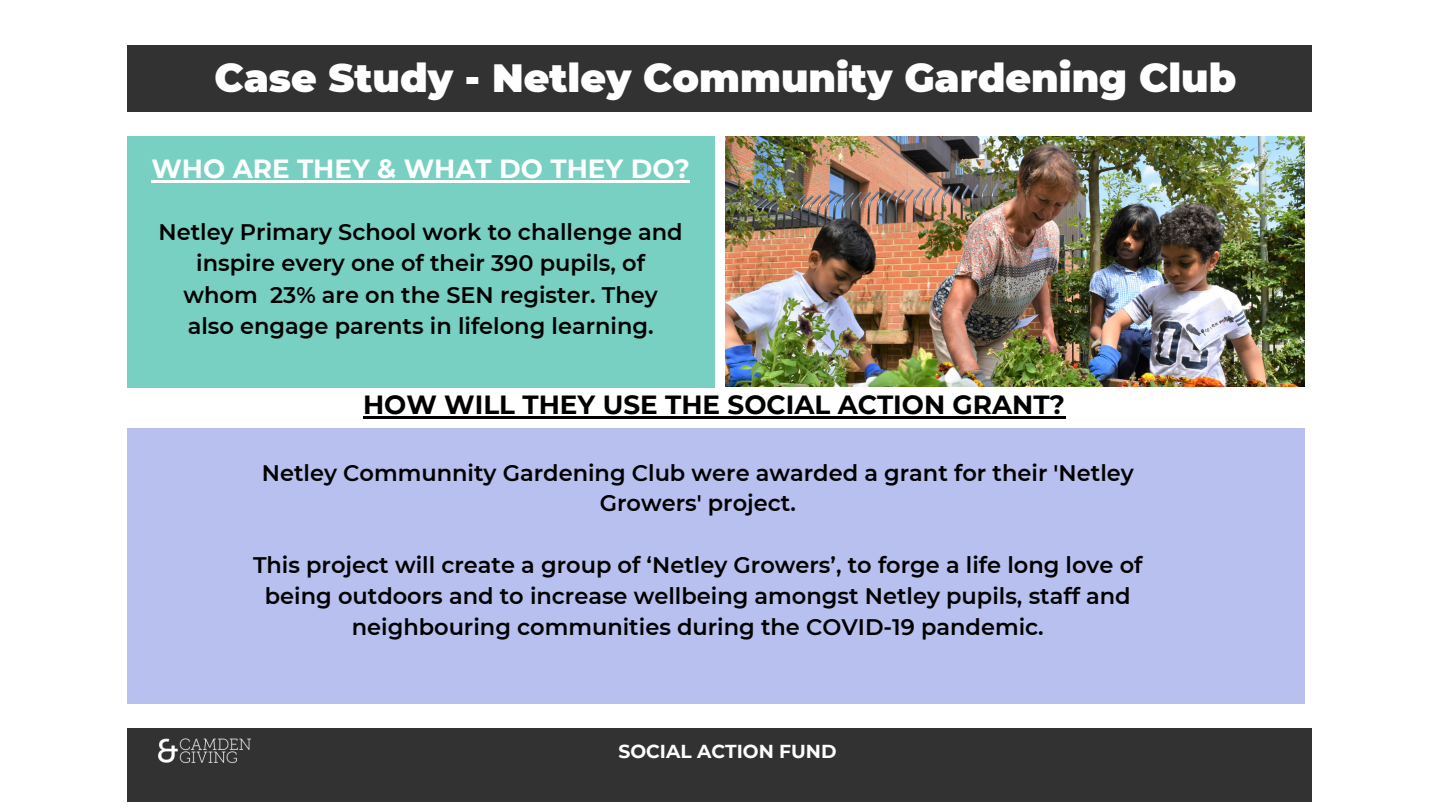
<style>
.page{position:relative;width:1440px;height:810px;background:#fff}
.page>*{position:absolute;margin:0;border:0;box-sizing:border-box;transform-origin:0 0}
.t1{font:900 39.4px "Montserrat";color:#fff}
.t2{font:700 26.2px "Montserrat";color:#000}
.t3{font:700 26.2px "Montserrat";color:#fff}
.t4{font:600 22.5px/31.4px "Montserrat";color:#000;text-align:center}
.t5{font:700 18.7px "Montserrat";color:#fff}
</style>
<div class="page">
<div style="left:127px;top:45px;width:1185px;height:66px;background:#323232"></div>
<div style="left:127px;top:136px;width:588px;height:252px;background:#77d0c1"></div>
<div style="left:127px;top:728px;width:1185px;height:74px;background:#323232"></div>
<img style="left:158px;top:738px;width:93px;height:25px">
<div style="left:127px;top:428px;width:1177px;height:276px;background:#b7c0ee"></div>
<img style="left:725px;top:136px;width:579px;height:251px">
<hr style="left:151px;top:180px;width:539px;height:3px;background:#fff">
<hr style="left:363px;top:416px;width:702px;height:3px;background:#000">
<p class="t1" style="left:214px;top:54px;width:1023px">Case Study - Netley Community Gardening Club</p>
<p class="t3" style="left:151px;top:153px;width:540px">WHO ARE THEY &amp; WHAT DO THEY DO?</p>
<p class="t4" style="left:159px;top:216px;width:526px">Netley Primary School work to challenge and inspire every one of their 390 pupils, of whom 23% are on the SEN register. They also engage parents in lifelong learning.</p>
<p class="t2" style="left:363px;top:389px;width:704px">HOW WILL THEY USE THE SOCIAL ACTION GRANT?</p>
<p class="t4" style="left:262px;top:457px;width:874px;line-height:30.9px">Netley Communnity Gardening Club were awarded a grant for their 'Netley<br>Growers' project.</p>
<p class="t4" style="left:253px;top:550px;width:891px;line-height:30.9px">This project will create a group of ‘Netley Growers’, to forge a life long love of being outdoors and to increase wellbeing amongst Netley pupils, staff and neighbouring communities during the COVID-19 pandemic.</p>
<p class="t5" style="left:618px;top:739px;width:220px">SOCIAL ACTION FUND</p>
</div>
